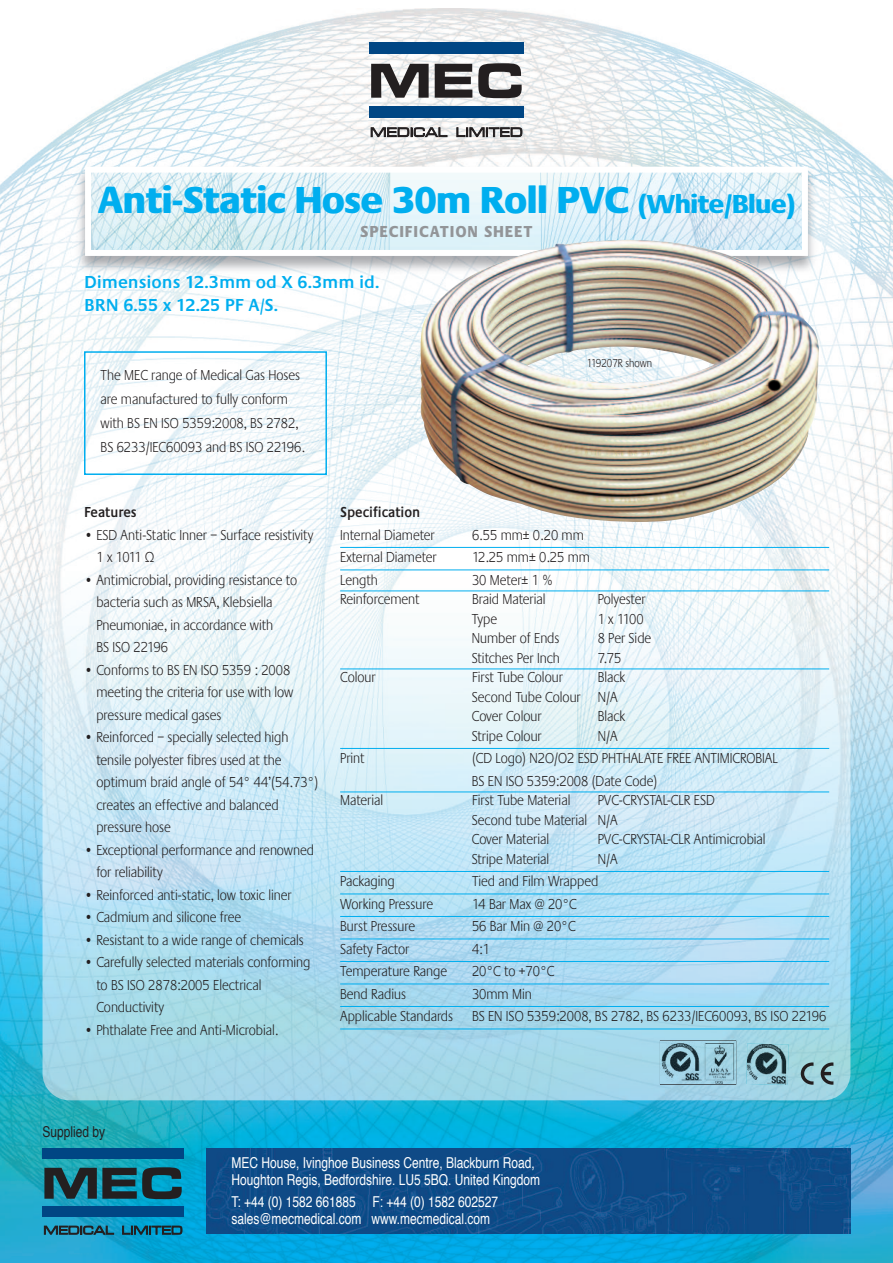
<style>
.page{position:relative;width:893px;height:1263px;background:#fff}
.page>*{position:absolute;margin:0;border:0;box-sizing:border-box;transform-origin:0 0}
.t1{font:800 39px "Praxis EF";color:#00aeef}
.t2{font:600 18px/22.5px "Praxis EF";color:#00aeef}
.t3{font:800 16.5px "Praxis EF";letter-spacing:.1em;color:#939598;scale:.9 1}
.t4{font:300 15px/22.5px "Praxis EF";color:#231f20;scale:.9 1}
.t5{font:15px/16.5px "Helvetica";color:#fff;scale:.8 1}
.t6{font:600 15px "Praxis EF";color:#231f20;scale:.9 1}
.t7{font:15px "Helvetica";color:#231f20;scale:.8 1}
.t8{font:300 12px "Praxis EF";color:#231f20;scale:.85 1}
.s1{font-size:27px}
</style>
<div class="page">
<img style="left:0;top:8px;width:893px;height:1255px">
<img style="left:43px;top:186px;width:807px;height:914px">
<div style="left:369px;top:43px;width:155px;height:11px;background:#004684"></div>
<div style="left:369px;top:106px;width:155px;height:12px;background:#004684"></div>
<svg style="left:371px;top:64px;width:58px;height:34px"></svg>
<svg style="left:435px;top:64px;width:37px;height:34px"></svg>
<svg style="left:478px;top:63px;width:44px;height:35px"></svg>
<svg style="left:370px;top:127px;width:78px;height:10px"></svg>
<svg style="left:456px;top:127px;width:67px;height:10px"></svg>
<img style="left:207px;top:1149px;width:643px;height:85px">
<div style="left:43px;top:1148px;width:141px;height:11px;background:#004684"></div>
<div style="left:43px;top:1206px;width:141px;height:11px;background:#004684"></div>
<svg style="left:44px;top:1167px;width:138px;height:32px"></svg>
<svg style="left:44px;top:1225px;width:70px;height:9px"></svg>
<svg style="left:122px;top:1225px;width:61px;height:9px"></svg>
<img style="left:746px;top:1043px;width:43px;height:42px">
<svg style="left:801px;top:1062px;width:12px;height:23px"></svg>
<svg style="left:821px;top:1062px;width:12px;height:23px"></svg>
<img style="left:661px;top:1041px;width:74px;height:43px">
<img style="left:72px;top:163px;width:749px;height:115px">
<img style="left:92px;top:174px;width:709px;height:75px">
<div style="left:85px;top:167px;width:723px;height:89px;border:6px solid #fff"></div>
<hr style="left:340px;top:547px;width:489px;height:1px;background:#00aeef">
<hr style="left:340px;top:569px;width:489px;height:1px;background:#00aeef">
<hr style="left:340px;top:590px;width:489px;height:1px;background:#00aeef">
<hr style="left:340px;top:668px;width:489px;height:1px;background:#00aeef">
<hr style="left:340px;top:748px;width:489px;height:1px;background:#00aeef">
<hr style="left:340px;top:791px;width:489px;height:1px;background:#00aeef">
<hr style="left:340px;top:871px;width:489px;height:1px;background:#00aeef">
<hr style="left:340px;top:893px;width:489px;height:1px;background:#00aeef">
<hr style="left:340px;top:916px;width:489px;height:1px;background:#00aeef">
<hr style="left:340px;top:938px;width:489px;height:1px;background:#00aeef">
<hr style="left:340px;top:961px;width:489px;height:1px;background:#00aeef">
<hr style="left:340px;top:983px;width:489px;height:1px;background:#00aeef">
<hr style="left:340px;top:1006px;width:489px;height:1px;background:#00aeef">
<hr style="left:340px;top:1028px;width:489px;height:1px;background:#00aeef">
<img style="left:420px;top:236px;width:399px;height:287px">
<div style="left:84px;top:351px;width:243px;height:124px;border:2px solid #00aeef"></div>
<h1 class="t1" style="left:98px;top:185px;width:698px">Anti-Static Hose 30m Roll PVC <span class="s1">(White/Blue)</span></h1>
<p class="t3" style="left:360px;top:226px;width:193px">SPECIFICATION SHEET</p>
<p class="t2" style="left:84px;top:272px;width:297px">Dimensions 12.3mm od X 6.3mm id.<br>BRN 6.55 x 12.25 PF A/S.</p>
<p class="t4" style="left:101px;top:364px;width:228px;line-height:24px">The MEC range of Medical Gas Hoses are manufactured to fully conform with BS EN ISO 5359:2008, BS 2782, BS 6233/IEC60093 and BS ISO 22196.</p>
<p class="t8" style="left:587px;top:359px;width:78px">119207R shown</p>
<p class="t6" style="left:84px;top:507px;width:60px">Features</p>
<p class="t4" style="left:96px;top:525px;width:243px;text-indent:-12px">• ESD Anti-Static Inner – Surface resistivity<br>1 x 1011 Ω</p>
<p class="t4" style="left:96px;top:570px;width:225px;text-indent:-12px">• Antimicrobial, providing resistance to bacteria such as MRSA, Klebsiella<br>Pneumoniae, in accordance with<br>BS ISO 22196</p>
<p class="t4" style="left:96px;top:660px;width:220px;text-indent:-12px">• Conforms to BS EN ISO 5359 : 2008 meeting the criteria for use with low pressure medical gases</p>
<p class="t4" style="left:96px;top:727px;width:248px;text-indent:-12px">• Reinforced – specially selected high tensile polyester fibres used at the optimum braid angle of 54° 44’(54.73°) creates an effective and balanced pressure hose</p>
<p class="t4" style="left:96px;top:840px;width:243px;text-indent:-12px">• Exceptional performance and renowned for reliability</p>
<p class="t4" style="left:84px;top:885px;width:232px">• Reinforced anti-static, low toxic liner</p>
<p class="t4" style="left:84px;top:907px;width:176px">• Cadmium and silicone free</p>
<p class="t4" style="left:84px;top:930px;width:246px">• Resistant to a wide range of chemicals</p>
<p class="t4" style="left:96px;top:952px;width:239px;text-indent:-12px">• Carefully selected materials conforming to BS ISO 2878:2005 Electrical<br>Conductivity</p>
<p class="t4" style="left:84px;top:1020px;width:218px">• Phthalate Free and Anti-Microbial.</p>
<p class="t6" style="left:340px;top:507px;width:90px">Specification</p>
<p class="t4" style="left:340px;top:525px;width:107px">Internal Diameter</p>
<p class="t4" style="left:472px;top:525px;width:126px">6.55 mm± 0.20 mm</p>
<p class="t4" style="left:340px;top:547px;width:109px">External Diameter</p>
<p class="t4" style="left:472px;top:547px;width:133px">12.25 mm± 0.25 mm</p>
<p class="t4" style="left:340px;top:570px;width:43px">Length</p>
<p class="t4" style="left:472px;top:570px;width:91px">30 Meter± 1 %</p>
<p class="t4" style="left:340px;top:589px;width:90px">Reinforcement</p>
<p class="t4" style="left:472px;top:589px;width:83px">Braid Material</p>
<p class="t4" style="left:598px;top:589px;width:55px">Polyester</p>
<p class="t4" style="left:472px;top:609px;width:30px">Type</p>
<p class="t4" style="left:598px;top:609px;width:53px">1 x 1100</p>
<p class="t4" style="left:472px;top:628px;width:99px">Number of Ends</p>
<p class="t4" style="left:598px;top:628px;width:61px">8 Per Side</p>
<p class="t4" style="left:472px;top:648px;width:99px">Stitches Per Inch</p>
<p class="t4" style="left:598px;top:648px;width:28px">7.75</p>
<p class="t4" style="left:340px;top:667px;width:41px">Colour</p>
<p class="t4" style="left:472px;top:667px;width:103px">First Tube Colour</p>
<p class="t4" style="left:472px;top:669px;width:172px;line-height:19.5px;text-indent:126px">Black<br>Second Tube Colour N/A<br>Cover Colour</p>
<p class="t4" style="left:598px;top:706px;width:32px">Black</p>
<p class="t4" style="left:472px;top:726px;width:79px">Stripe Colour</p>
<p class="t4" style="left:598px;top:726px;width:24px">N/A</p>
<p class="t4" style="left:340px;top:748px;width:29px">Print</p>
<p class="t4" style="left:472px;top:748px;width:341px">(CD Logo) N2O/O2 ESD PHTHALATE FREE ANTIMICROBIAL<br>BS EN ISO 5359:2008 (Date Code)</p>
<p class="t4" style="left:340px;top:790px;width:49px">Material</p>
<p class="t4" style="left:472px;top:790px;width:111px">First Tube Material</p>
<p class="t4" style="left:472px;top:792px;width:271px;line-height:19.5px;text-indent:126px">PVC-CRYSTAL-CLR ESD<br>Second tube Material N/A<br>Cover Material</p>
<p class="t4" style="left:598px;top:829px;width:188px">PVC-CRYSTAL-CLR Antimicrobial</p>
<p class="t4" style="left:472px;top:849px;width:88px">Stripe Material</p>
<p class="t4" style="left:598px;top:849px;width:24px">N/A</p>
<p class="t4" style="left:340px;top:871px;width:62px">Packaging</p>
<p class="t4" style="left:472px;top:871px;width:142px">Tied and Film Wrapped</p>
<p class="t4" style="left:340px;top:894px;width:105px">Working Pressure</p>
<p class="t4" style="left:472px;top:894px;width:118px">14 Bar Max @ 20°C</p>
<p class="t4" style="left:340px;top:916px;width:85px">Burst Pressure</p>
<p class="t4" style="left:472px;top:916px;width:117px">56 Bar Min @ 20°C</p>
<p class="t4" style="left:340px;top:939px;width:79px">Safety Factor</p>
<p class="t4" style="left:472px;top:939px;width:22px">4:1</p>
<p class="t4" style="left:340px;top:961px;width:120px">Temperature Range</p>
<p class="t4" style="left:472px;top:961px;width:93px">20°C to +70°C</p>
<p class="t4" style="left:340px;top:984px;width:75px">Bend Radius</p>
<p class="t4" style="left:472px;top:984px;width:68px">30mm Min</p>
<p class="t4" style="left:340px;top:1006px;width:127px">Applicable Standards</p>
<p class="t4" style="left:472px;top:1006px;width:395px">BS EN ISO 5359:2008, BS 2782, BS 6233/IEC60093, BS ISO 22196</p>
<p class="t7" style="left:43px;top:1125px;width:80px">Supplied by</p>
<p class="t5" style="left:231px;top:1156px;width:388px">MEC House, Ivinghoe Business Centre, Blackburn Road,<br>Houghton Regis, Bedfordshire. LU5 5BQ. United Kingdom</p>
<p class="t5" style="left:231px;top:1195px;width:335px">T: +44 (0) 1582 661885 F: +44 (0) 1582 602527 sales@mecmedical.com www.mecmedical.com</p>
</div>
